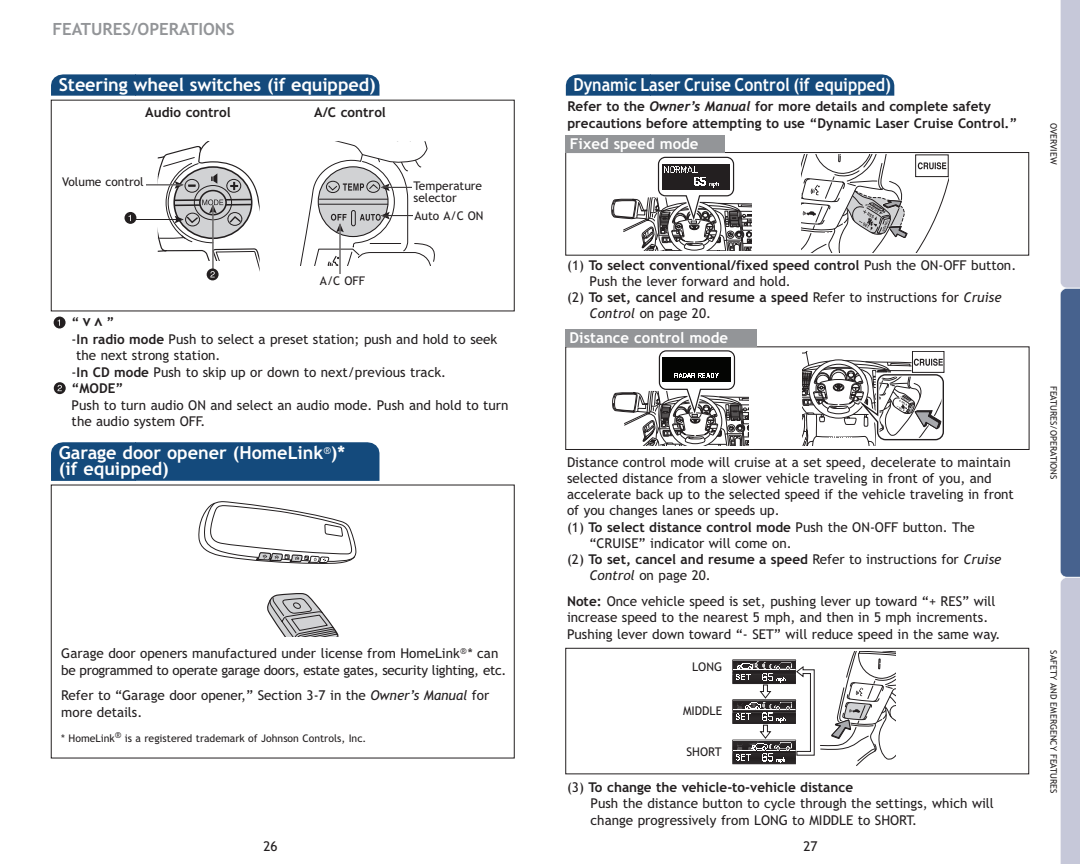
<style>
.page{position:relative;width:1080px;height:864px;background:#fff}
.page>*{position:absolute;margin:0;border:0;box-sizing:border-box;transform-origin:0 0}
.t1{font:700 18px/16.5px "Trebuchet MS";color:#fff}
.t2{font:700 18px "Trebuchet MS";color:#fff;scale:.89 1}
.t3{font:700 16.8px "Trebuchet MS";color:#939598}
.t4{font:700 15px "Trebuchet MS";color:#fff}
.t5{font:700 15px "Trebuchet MS";color:#231f20}
.t6{font:13.5px/16.5px "Trebuchet MS";color:#231f20}
.t7{font:700 13.5px/16.2px "Trebuchet MS";color:#231f20}
.t8{font:13.5px/16.5px "Trebuchet MS";letter-spacing:-.025em;color:#231f20}
.t9{font:12px/12px "Trebuchet MS";color:#231f20}
.t10{font:10.5px "Trebuchet MS";color:#231f20}
.t11{font:9px "Trebuchet MS";color:#231f20}
.s1{font-weight:700}
.s2{font-family:"Trebuchet";font-style:italic}
.s3{font-weight:400}
.s4{font-weight:400;font-style:italic}
.s5{font-style:italic}
</style>
<div class="page">
<svg style="left:1060px;top:0;width:20px;height:864px;background:#a8b1c8"></svg>
<svg style="left:267px;top:593px;width:72px;height:43px"></svg>
<svg style="left:198px;top:501px;width:159px;height:63px"></svg>
<svg style="left:51px;top:74px;width:328px;height:22px;background:#1d5181"></svg>
<svg style="left:300px;top:141px;width:135px;height:133px"></svg>
<hr style="left:340px;top:225px;width:1px;height:50px;background:#231f20">
<hr style="left:132px;top:184px;width:50px;height:1px;background:#231f20">
<hr style="left:132px;top:219px;width:50px;height:1px;background:#231f20">
<div style="left:61px;top:176px;width:85px;height:15px;background:#fff"></div>
<div style="left:412px;top:180px;width:76px;height:28px;background:#fff"></div>
<div style="left:413px;top:209px;width:100px;height:15px;background:#fff"></div>
<div style="left:318px;top:274px;width:50px;height:15px;background:#fff"></div>
<div style="left:125px;top:212px;width:11px;height:12px;background:#231f20;border-radius:50%"></div>
<svg style="left:150px;top:141px;width:110px;height:140px"></svg>
<svg style="left:54px;top:317px;width:12px;height:11px"></svg>
<svg style="left:54px;top:382px;width:12px;height:12px"></svg>
<svg style="left:57px;top:385px;width:5px;height:6px"></svg>
<div style="left:51px;top:442px;width:328px;height:39px;background:#144a7c"></div>
<div style="left:566px;top:347px;width:463px;height:103px;border:1px solid #231f20"></div>
<div style="left:566px;top:152px;width:463px;height:103px;border:1px solid #231f20"></div>
<div style="left:566px;top:648px;width:463px;height:126px;border:1px solid #231f20"></div>
<svg style="left:803px;top:351px;width:141px;height:95px"></svg>
<svg style="left:732px;top:652px;width:164px;height:114px"></svg>
<svg style="left:566px;top:74px;width:328px;height:22px;background:#1d5181"></svg>
<div style="left:566px;top:135px;width:159px;height:17px;background:#939598"></div>
<svg style="left:611px;top:153px;width:337px;height:103px"></svg>
<div style="left:566px;top:330px;width:191px;height:17px;background:#939598"></div>
<svg style="left:612px;top:350px;width:153px;height:99px"></svg>
<p class="t3" style="left:53px;top:20px;width:184px">FEATURES/OPERATIONS</p>
<h1 class="t1" style="left:59px;top:77px;width:318px">Steering wheel switches (if equipped)</h1>
<p class="t7" style="left:145px;top:104px;width:87px">Audio control</p>
<p class="t7" style="left:314px;top:104px;width:73px">A/C control</p>
<p class="t9" style="left:62px;top:176px;width:83px">Volume control</p>
<p class="t9" style="left:320px;top:275px;width:47px">A/C OFF</p>
<p class="t9" style="left:413px;top:180px;width:70px">Temperature selector</p>
<p class="t9" style="left:415px;top:209px;width:71px">Auto A/C ON</p>
<p class="t7" style="left:72px;top:314px;width:9px">“</p>
<p class="t7" style="left:106px;top:314px;width:9px">”</p>
<p class="t6" style="left:72px;top:331px;width:427px">-<span class="s1">In radio mode</span> Push to select a preset station; push and hold to seek</p>
<p class="t6" style="left:76px;top:347px;width:146px">the next strong station.</p>
<p class="t6" style="left:72px;top:364px;width:376px">-<span class="s1">In CD mode</span> Push to skip up or down to next/previous track.</p>
<p class="t7" style="left:72px;top:380px;width:53px">“MODE”</p>
<p class="t6" style="left:72px;top:397px;width:438px">Push to turn audio ON and select an audio mode. Push and hold to turn the audio system OFF.</p>
<p class="t5" style="left:83px;top:312px;width:9px">v</p>
<h1 class="t2" style="left:573px;top:75px;width:358px">Dynamic Laser Cruise Control (if equipped)</h1>
<p class="t7" style="left:567px;top:99px;width:452px">Refer to the <span class="s2">Owner’s Manual</span> for more details and complete safety precautions before attempting to use “Dynamic Laser Cruise Control.”</p>
<p class="t4" style="left:570px;top:135px;width:130px">Fixed speed mode</p>
<p class="t7" style="left:567px;top:257px;width:451px"><span class="s3">(1)</span> To select conventional/fixed speed control <span class="s3">Push the ON-OFF button.</span></p>
<p class="t6" style="left:590px;top:273px;width:203px">Push the lever forward and hold.</p>
<p class="t7" style="left:567px;top:289px;width:436px"><span class="s3">(2)</span> To set, cancel and resume a speed <span class="s3">Refer to instructions for</span> <span class="s4">Cruise</span></p>
<p class="t6" style="left:590px;top:305px;width:123px"><span class="s5">Control</span> on page 20.</p>
<p class="t4" style="left:570px;top:329px;width:160px">Distance control mode</p>
<h1 class="t1" style="left:59px;top:444px;width:288px">Garage door opener (HomeLink<sup>®</sup>)* (if equipped)</h1>
<p class="t6" style="left:567px;top:454px;width:445px">Distance control mode will cruise at a set speed, decelerate to maintain</p>
<p class="t6" style="left:567px;top:470px;width:426px">selected distance from a slower vehicle traveling in front of you, and</p>
<p class="t6" style="left:567px;top:486px;width:448px">accelerate back up to the selected speed if the vehicle traveling in front</p>
<p class="t6" style="left:567px;top:502px;width:214px">of you changes lanes or speeds up.</p>
<p class="t7" style="left:567px;top:519px;width:409px"><span class="s3">(1)</span> To select distance control mode <span class="s3">Push the ON-OFF button. The</span></p>
<p class="t6" style="left:589px;top:535px;width:204px">“CRUISE” indicator will come on.</p>
<p class="t7" style="left:567px;top:551px;width:436px"><span class="s3">(2)</span> To set, cancel and resume a speed <span class="s3">Refer to instructions for</span> <span class="s4">Cruise</span></p>
<p class="t6" style="left:589px;top:567px;width:123px"><span class="s5">Control</span> on page 20.</p>
<p class="t6" style="left:567px;top:593px;width:435px"><span class="s1">Note:</span> Once vehicle speed is set, pushing lever up toward “+ RES” will increase speed to the nearest 5 mph, and then in 5 mph increments.<br>Pushing lever down toward “- SET” will reduce speed in the same way.</p>
<p class="t8" style="left:61px;top:645px;width:447px">Garage door openers manufactured under license from HomeLink<sup>®</sup> * can be programmed to operate garage doors, estate gates, security lighting, etc.</p>
<p class="t6" style="left:61px;top:687px;width:430px">Refer to “Garage door opener,” Section 3-7 in the <span class="s5">Owner’s Manual</span> for more details.</p>
<p class="t10" style="left:61px;top:732px;width:307px">* HomeLink<sup>®</sup> is a registered trademark of Johnson Controls, Inc.</p>
<p class="t9" style="left:692px;top:661px;width:31px">LONG</p>
<p class="t9" style="left:683px;top:705px;width:41px">MIDDLE</p>
<p class="t9" style="left:687px;top:746px;width:37px">SHORT</p>
<p class="t6" style="left:591px;top:779px;width:405px;text-indent:-24px">(3) <span class="s1">To change the vehicle-to-vehicle distance<br></span>Push the distance button to cycle through the settings, which will change progressively from LONG to MIDDLE to SHORT.</p>
<p class="t6" style="left:263px;top:838px;width:16px">26</p>
<p class="t6" style="left:803px;top:838px;width:16px">27</p>
<p class="t11" style="left:1059px;top:123px;width:43px;rotate:90deg">OVERVIEW</p>
<p class="t11" style="left:1059px;top:386px;width:95px;rotate:90deg">FEATURES/OPERATIONS</p>
<p class="t11" style="left:1059px;top:650px;width:144px;rotate:90deg">SAFETY AND EMERGENCY FEATURES</p>
</div>
